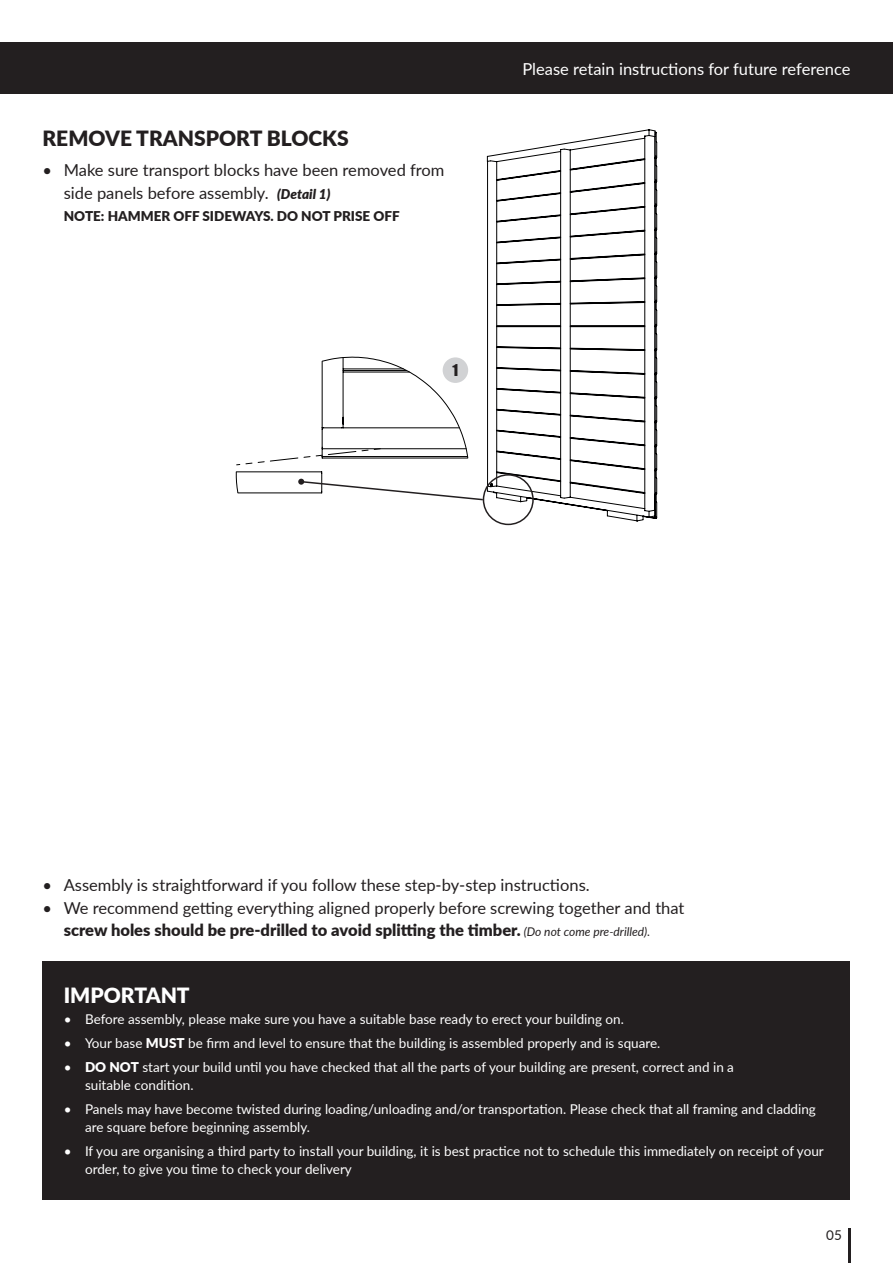
<style>
.page{position:relative;width:893px;height:1263px;background:#fff}
.page>*{position:absolute;margin:0;border:0;box-sizing:border-box;transform-origin:0 0}
.t1{font:900 21px "Lato";color:#231f20}
.t2{font:900 21px "Lato";color:#fff}
.t3{font:16.5px/22.5px "Lato";color:#231f20}
.t4{font:16.5px "Lato";color:#fff}
.t5{font:15px "Impact";color:#231f20}
.t6{font:13.5px/18px "Lato";color:#fff}
.t7{font:900 13.5px "Lato";color:#231f20}
.t8{font:13.5px "Lato";color:#231f20}
.s1{font-weight:900;font-style:italic;font-size:13.5px}
.s2{font-weight:900}
.s3{font-style:italic;font-size:12px}
</style>
<div class="page">
<div style="left:0;top:43px;width:893px;height:51px;background:#231f20"></div>
<div style="left:43px;top:961px;width:807px;height:238px;background:#231f20"></div>
<hr style="left:848px;top:1229px;width:2px;height:34px;background:#231f20">
<svg style="left:487px;top:129px;width:171px;height:393px"></svg>
<div style="left:483px;top:474px;width:51px;height:51px;border:2px solid #231f20;border-radius:50%"></div>
<svg style="left:235px;top:356px;width:249px;height:145px"></svg>
<div style="left:443px;top:357px;width:25px;height:26px;background:#d1d2d4;border-radius:50%"></div>
<h1 class="t1" style="left:43px;top:123px;width:308px">REMOVE TRANSPORT BLOCKS</h1>
<p class="t3" style="left:64px;top:158px;width:382px;text-indent:-21px">• Make sure transport blocks have been removed from side panels before assembly. <span class="s1">(Detail 1)</span></p>
<p class="t7" style="left:64px;top:206px;width:337px">NOTE: HAMMER OFF SIDEWAYS. DO NOT PRISE OFF</p>
<p class="t5" style="left:453px;top:359px;width:7px">1</p>
<p class="t4" style="left:522px;top:57px;width:329px">Please retain instructions for future reference</p>
<p class="t3" style="left:43px;top:873px;width:549px">• Assembly is straightforward if you follow these step-by-step instructions.</p>
<p class="t3" style="left:64px;top:896px;width:622px;text-indent:-21px">• We recommend getting everything aligned properly before screwing together and that <span class="s2">screw holes should be pre-drilled to avoid splitting the timber.</span> <span class="s3">(Do not come pre-drilled).</span></p>
<h1 class="t2" style="left:64px;top:979px;width:127px">IMPORTANT</h1>
<p class="t6" style="left:64px;top:1009px;width:562px">• Before assembly, please make sure you have a suitable base ready to erect your building on.</p>
<p class="t6" style="left:64px;top:1033px;width:598px">• Your base <span class="s2">MUST</span> be firm and level to ensure that the building is assembled properly and is square.</p>
<p class="t6" style="left:85px;top:1057px;width:650px;text-indent:-21px">• <span class="s2">DO NOT</span> start your build until you have checked that all the parts of your building are present, correct and in a suitable condition.</p>
<p class="t6" style="left:85px;top:1099px;width:732px;text-indent:-21px">• Panels may have become twisted during loading/unloading and/or transportation. Please check that all framing and cladding are square before beginning assembly.</p>
<p class="t6" style="left:85px;top:1141px;width:740px;text-indent:-21px">• If you are organising a third party to install your building, it is best practice not to schedule this immediately on receipt of your order, to give you time to check your delivery</p>
<p class="t8" style="left:826px;top:1225px;width:17px">05</p>
</div>
